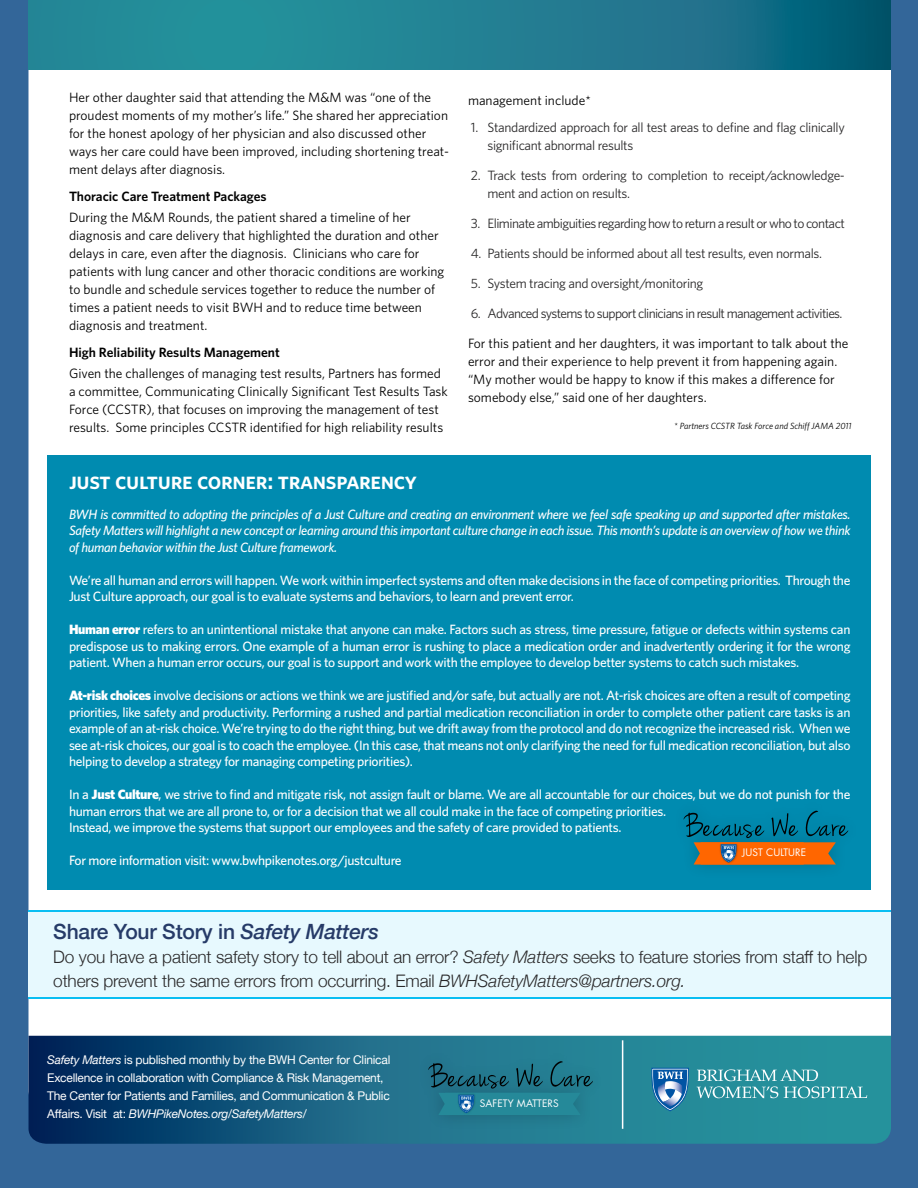
<style>
.page{position:relative;width:918px;height:1188px;background:#369}
.page>*{position:absolute;margin:0;border:0;box-sizing:border-box;transform-origin:0 0}
.t1{font:24px "Whitney Semibold SC";letter-spacing:-.015em;color:#fff}
.t2{font:500 21px "Helvetica Neue";letter-spacing:-.01em;color:#263b68}
.t3{font:300 17.25px/24px "Helvetica Neue";letter-spacing:-.01em;color:#292829}
.t4{font:500 13.5px/16.5px "Whitney";letter-spacing:-.025em;color:#fff}
.t5{font:13.5px/18px "Whitney";color:#000}
.t6{font:13.5px/18px "Whitney";letter-spacing:-.025em;color:#292829}
.t7{font:italic 500 13.5px/16.5px "Whitney";letter-spacing:-.025em;color:#fff;text-align:justify}
.t8{font:13.5px "Whitney";letter-spacing:-.05em;color:#292829}
.t9{font:600 13.5px "Whitney";color:#000}
.t10{font:12px/18px "Helvetica Neue";letter-spacing:-.02em;color:#fff}
.t11{font:10.05px "Futura";letter-spacing:.01em;color:#fff}
.t12{font:italic 9px "Whitney";color:#000}
.s1{font-weight:900}
.s2{font-style:italic}
</style>
<div class="page">
<div style="left:28px;top:70px;width:863px;height:1052px;background:#fff"></div>
<img style="left:29px;top:1036px;width:862px;height:108px">
<hr style="left:622px;top:1040px;width:1px;height:89px;background:#fff">
<svg style="left:28px;top:0;width:863px;height:70px;background:#1d7d8f"></svg>
<div style="left:28px;top:910px;width:863px;height:88px;background:#09bef2"></div>
<div style="left:28px;top:912px;width:863px;height:85px;background:#e7f9fe"></div>
<svg style="left:652px;top:1068px;width:37px;height:43px;background:#548fbc"></svg>
<svg style="left:697px;top:1069px;width:170px;height:29px;background:#4ea4ad"></svg>
<div style="left:47px;top:455px;width:824px;height:435px;background:#008bb0"></div>
<div style="left:416px;top:1047px;width:190px;height:84px;background:#257b92"></div>
<img style="left:456px;top:1115px;width:21px;height:1px">
<svg style="left:428px;top:1061px;width:165px;height:54px"></svg>
<svg style="left:684px;top:811px;width:164px;height:54px"></svg>
<p class="t5" style="left:69px;top:88px;width:382px">Her other daughter said that attending the M&amp;M was “one of the proudest moments of my mother’s life.” She shared her appreciation for the honest apology of her physician and also discussed other ways her care could have been improved, including shortening treat&shy;ment delays after diagnosis.</p>
<p class="t9" style="left:69px;top:188px;width:199px">Thoracic Care Treatment Packages</p>
<p class="t5" style="left:69px;top:208px;width:377px">During the M&amp;M Rounds, the patient shared a timeline of her diagnosis and care delivery that highlighted the duration and other delays in care, even after the diagnosis. Clinicians who care for patients with lung cancer and other thoracic conditions are working to bundle and schedule services together to reduce the number of times a patient needs to visit BWH and to reduce time between diagnosis and treatment.</p>
<p class="t9" style="left:69px;top:344px;width:212px">High Reliability Results Management</p>
<p class="t5" style="left:69px;top:364px;width:380px">Given the challenges of managing test results, Partners has formed a committee, Communicating Clinically Significant Test Results Task Force (CCSTR), that focuses on improving the management of test results. Some principles CCSTR identified for high reliability results</p>
<p class="t5" style="left:468px;top:91px;width:124px">management include*</p>
<p class="t6" style="left:487px;top:118px;width:359px;text-indent:-16px">1. Standardized approach for all test areas to define and flag clinically significant abnormal results</p>
<p class="t6" style="left:487px;top:166px;width:359px;text-indent:-16px">2. Track tests from ordering to completion to receipt/acknowledge&shy;ment and action on results.</p>
<p class="t6" style="left:471px;top:214px;width:375px">3. Eliminate ambiguities regarding how to return a result or who to contact</p>
<p class="t6" style="left:471px;top:244px;width:353px">4. Patients should be informed about all test results, even normals.</p>
<p class="t6" style="left:471px;top:274px;width:234px">5. System tracing and oversight/monitoring</p>
<p class="t8" style="left:471px;top:305px;width:373px">6. Advanced systems to support clinicians in result management activities.</p>
<p class="t5" style="left:468px;top:334px;width:382px">For this patient and her daughters, it was important to talk about the error and their experience to help prevent it from happening again. “My mother would be happy to know if this makes a difference for somebody else,” said one of her daughters.</p>
<p class="t12" style="left:674px;top:421px;width:179px">* Partners CCSTR Task Force and Schiff JAMA 2011</p>
<h1 class="t1" style="left:69px;top:466px;width:349px">just culture corner: transparency</h1>
<p class="t7" style="left:69px;top:505px;width:783px">BWH is committed to adopting the principles of a Just Culture and creating an environment where we feel safe speaking up and supported after mistakes.<br>Safety Matters will highlight a new concept or learning around this important culture change in each issue. This month’s update is an overview of how we think of human behavior within the Just Culture framework.</p>
<p class="t4" style="left:69px;top:571px;width:783px">We’re all human and errors will happen. We work within imperfect systems and often make decisions in the face of competing priorities. Through the<br>Just Culture approach, our goal is to evaluate systems and behaviors, to learn and prevent error.</p>
<p class="t4" style="left:69px;top:621px;width:783px;text-align:justify"><span class="s1">Human error</span> refers to an unintentional mistake that anyone can make. Factors such as stress, time pressure, fatigue or defects within systems can predispose us to making errors. One example of a human error is rushing to place a medication order and inadvertently ordering it for the wrong patient. When a human error occurs, our goal is to support and work with the employee to develop better systems to catch such mistakes.</p>
<p class="t4" style="left:69px;top:687px;width:783px;text-align:justify"><span class="s1">At-risk choices</span> involve decisions or actions we think we are justified and/or safe, but actually are not. At-risk choices are often a result of competing priorities, like safety and productivity. Performing a rushed and partial medication reconciliation in order to complete other patient care tasks is an example of an at-risk choice. We’re trying to do the right thing, but we drift away from the protocol and do not recognize the increased risk. When we see at-risk choices, our goal is to coach the employee. (In this case, that means not only clarifying the need for full medication reconciliation, but also helping to develop a strategy for managing competing priorities).</p>
<p class="t4" style="left:69px;top:786px;width:783px">In a <span class="s1">Just Culture</span>, we strive to find and mitigate risk, not assign fault or blame. We are all accountable for our choices, but we do not punish for the human errors that we are all prone to, or for a decision that we all could make in the face of competing priorities.<br>Instead, we improve the systems that support our employees and the safety of care provided to patients.</p>
<p class="t4" style="left:69px;top:852px;width:334px">For more information visit: www.bwhpikenotes.org/justculture</p>
<p class="t11" style="left:742px;top:845px;width:66px">JUST CULTURE</p>
<h2 class="t2" style="left:53px;top:915px;width:327px">Share Your Story in <span class="s2">Safety Matters</span></h2>
<p class="t3" style="left:53px;top:944px;width:816px">Do you have a patient safety story to tell about an error? <span class="s2">Safety Matters</span> seeks to feature stories from staff to help others prevent the same errors from occurring. Email <span class="s2">BWHSafetyMatters@partners.org.</span></p>
<p class="t10" style="left:47px;top:1052px;width:345px"><span class="s2">Safety Matters</span> is published monthly by the BWH Center for Clinical Excellence in collaboration with Compliance &amp; Risk Management, The Center for Patients and Families, and Communication &amp; Public Affairs. Visit at: <span class="s2">BWHPikeNotes.org/SafetyMatters/</span></p>
<p class="t11" style="left:480px;top:1096px;width:80px">SAFETY MATTERS</p>
</div>
